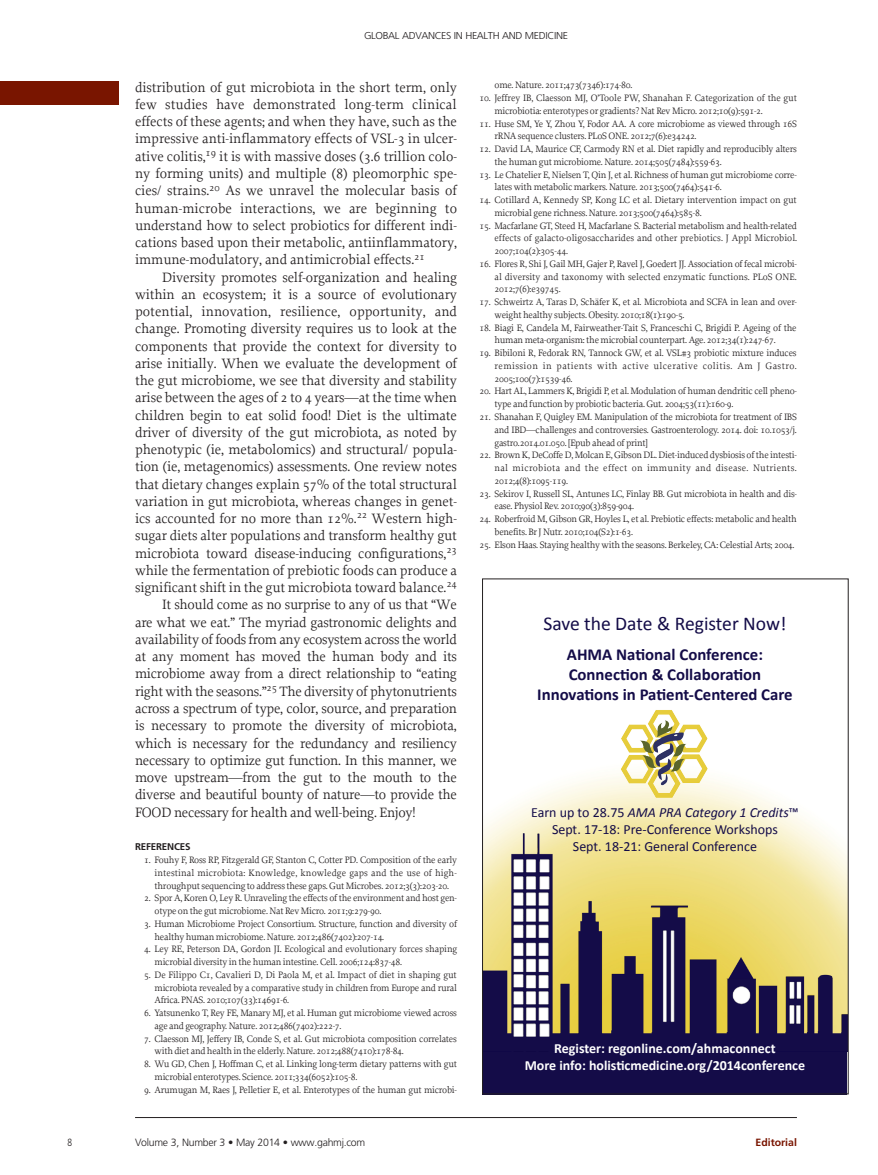
<style>
.page{position:relative;width:878px;height:1175px;background:#fff}
.page>*{position:absolute;margin:0;border:0;box-sizing:border-box;transform-origin:0 0}
.t1{font:19.5px "Calibri";color:#140c48}
.t2{font:700 16.8px/20.1px "Calibri";color:#140c48;text-align:center}
.Article_Text{font:14.25px/17.2px "Proforma";letter-spacing:-.01em;color:#231f20;text-align:justify}
.t3{font:13.95px/16.8px "Calibri";color:#140c48;text-align:center}
.t4{font:700 13.95px/16.8px "Calibri";color:#fff;text-align:center}
.t5{font:300 10.5px "Frutiger AACN";letter-spacing:-.025em;color:#231f20}
.Article_Footer_Tit{font:700 10.5px "Frutiger AACN";color:#791500}
.t6{font:300 10.5px "Frutiger AACN";letter-spacing:-.025em;color:#231f20;scale:.8 1}
.t7{font:300 10.05px "Frutiger AACN";letter-spacing:-.035em;color:#231f20;scale:1.05 1}
.Article_References{font:9.75px/12.8px "Proforma";letter-spacing:-.025em;color:#231f20}
.Article_References-2{font:700 9.75px "Frutiger AACN";letter-spacing:-.015em;color:#231f20}
.s1{font-style:italic}
</style>
<div class="page">
<hr style="left:135px;top:1117px;width:661px;height:1px;background:#231f20">
<div style="left:0;top:81px;width:118px;height:23px;background:#791500"></div>
<div style="left:482px;top:1047px;width:365px;height:47px;background:#140c48"></div>
<img style="left:484px;top:776px;width:362px;height:271px">
<img style="left:605px;top:710px;width:119px;height:89px">
<p class="t7" style="left:364px;top:30px;width:196px">GLOBAL ADVANCES IN HEALTH AND MEDICINE</p>
<p class="Article_Text" style="left:135px;top:78px;width:323px">distribution of gut microbiota in the short term, only few studies have demonstrated long-term clinical effects of these agents; and when they have, such as the impressive anti-inflammatory effects of VSL-3 in ulcer&shy;ative colitis,<sup>19</sup> it is with massive doses (3.6 trillion colo&shy;ny forming units) and multiple (8) pleomorphic spe&shy;cies/ strains.<sup>20</sup> As we unravel the molecular basis of human-microbe interactions, we are beginning to understand how to select probiotics for different indi&shy;cations based upon their metabolic, antiinflammatory, immune-modulatory, and antimicrobial effects.<sup>21</sup></p>
<p class="Article_Text" style="left:135px;top:268px;width:323px;text-indent:27px">Diversity promotes self-organization and healing within an ecosystem; it is a source of evolutionary potential, innovation, resilience, opportunity, and change. Promoting diversity requires us to look at the components that provide the context for diversity to arise initially. When we evaluate the development of the gut microbiome, we see that diversity and stability arise between the ages of 2 to 4 years—at the time when children begin to eat solid food! Diet is the ultimate driver of diversity of the gut microbiota, as noted by phenotypic (ie, metabolomics) and structural/ popula&shy;tion (ie, metagenomics) assessments. One review notes that dietary changes explain 57% of the total structural variation in gut microbiota, whereas changes in genet&shy;ics accounted for no more than 12%.<sup>22</sup> Western high&shy;sugar diets alter populations and transform healthy gut microbiota toward disease-inducing configurations,<sup>23 </sup>while the fermentation of prebiotic foods can produce a significant shift in the gut microbiota toward balance.<sup>24</sup></p>
<p class="Article_Text" style="left:135px;top:596px;width:323px;text-indent:27px">It should come as no surprise to any of us that “We are what we eat.” The myriad gastronomic delights and availability of foods from any ecosystem across the world at any moment has moved the human body and its microbiome away from a direct relationship to “eating right with the seasons.”<sup>25</sup> The diversity of phytonutrients across a spectrum of type, color, source, and preparation is necessary to promote the diversity of microbiota, which is necessary for the redundancy and resiliency necessary to optimize gut function. In this manner, we move upstream—from the gut to the mouth to the diverse and beautiful bounty of nature—to provide the FOOD necessary for health and well-being. Enjoy!</p>
<p class="Article_References-2" style="left:135px;top:841px;width:57px">REFERENCES</p>
<p class="Article_References" style="left:154px;top:853px;width:304px;text-align:justify;text-indent:-10px">1. Fouhy F, Ross RP, Fitzgerald GF, Stanton C, Cotter PD. Composition of the early intestinal microbiota: Knowledge, knowledge gaps and the use of high&shy;throughput sequencing to address these gaps. Gut Microbes. 2012;3(3):203-20.</p>
<p class="Article_References" style="left:154px;top:891px;width:304px;text-indent:-10px">2. Spor A, Koren O, Ley R. Unraveling the effects of the environment and host gen&shy;otype on the gut microbiome. Nat Rev Micro. 2011;9:279-90.</p>
<p class="Article_References" style="left:154px;top:917px;width:304px;text-indent:-10px">3. Human Microbiome Project Consortium. Structure, function and diversity of healthy human microbiome. Nature. 2012;486(7402):207-14.</p>
<p class="Article_References" style="left:154px;top:942px;width:304px;text-indent:-10px">4. Ley RE, Peterson DA, Gordon JI. Ecological and evolutionary forces shaping microbial diversity in the human intestine. Cell. 2006;124:837-48.</p>
<p class="Article_References" style="left:154px;top:968px;width:304px;text-align:justify;text-indent:-10px">5. De Filippo C1, Cavalieri D, Di Paola M, et al. Impact of diet in shaping gut microbiota revealed by a comparative study in children from Europe and rural Africa. PNAS. 2010;107(33):14691-6.</p>
<p class="Article_References" style="left:154px;top:1006px;width:304px;text-indent:-10px">6. Yatsunenko T, Rey FE, Manary MJ, et al. Human gut microbiome viewed across age and geography. Nature. 2012;486(7402):222-7.</p>
<p class="Article_References" style="left:154px;top:1031px;width:304px;text-indent:-10px">7. Claesson MJ, Jeffery IB, Conde S, et al. Gut microbiota composition correlates with diet and health in the elderly. Nature. 2012;488(7410):178-84.</p>
<p class="Article_References" style="left:154px;top:1057px;width:304px;text-indent:-10px">8. Wu GD, Chen J, Hoffman C, et al. Linking long-term dietary patterns with gut microbial enterotypes. Science. 2011;334(6052):105-8.</p>
<p class="Article_References" style="left:144px;top:1082px;width:314px">9. Arumugan M, Raes J, Pelletier E, et al. Enterotypes of the human gut microbi-</p>
<p class="t6" style="left:68px;top:1136px;width:7px">8</p>
<p class="t5" style="left:135px;top:1136px;width:232px">Volume 3, Number 3 • May 2014 • www.gahmj.com</p>
<p class="Article_References" style="left:494px;top:79px;width:139px">ome. Nature. 2011;473(7346):174-80.</p>
<p class="Article_References" style="left:494px;top:91px;width:304px;text-indent:-15px">10. Jeffrey IB, Claesson MJ, O’Toole PW, Shanahan F. Categorization of the gut microbiotia: enterotypes or gradients? Nat Rev Micro. 2012;10(9):591-2.</p>
<p class="Article_References" style="left:494px;top:117px;width:304px;text-indent:-15px">11. Huse SM, Ye Y, Zhou Y, Fodor AA. A core microbiome as viewed through 16S rRNA sequence clusters. PLoS ONE. 2012;7(6):e34242.</p>
<p class="Article_References" style="left:494px;top:142px;width:304px;text-indent:-15px">12. David LA, Maurice CF, Carmody RN et al. Diet rapidly and reproducibly alters the human gut microbiome. Nature. 2014;505(7484):559-63.</p>
<p class="Article_References" style="left:494px;top:168px;width:304px;text-indent:-15px">13. Le Chatelier E, Nielsen T, Qin J, et al. Richness of human gut microbiome corre&shy;lates with metabolic markers. Nature. 2013;500(7464):541-6.</p>
<p class="Article_References" style="left:494px;top:193px;width:304px;text-indent:-15px">14. Cotillard A, Kennedy SP, Kong LC et al. Dietary intervention impact on gut microbial gene richness. Nature. 2013;500(7464):585-8.</p>
<p class="Article_References" style="left:494px;top:219px;width:304px;text-align:justify;text-indent:-15px">15. Macfarlane GT, Steed H, Macfarlane S. Bacterial metabolism and health-related effects of galacto-oligosaccharides and other prebiotics. J Appl Microbiol.<br>2007;104(2):305-44.</p>
<p class="Article_References" style="left:494px;top:257px;width:304px;text-align:justify;text-indent:-15px">16. Flores R, Shi J, Gail MH, Gajer P, Ravel J, Goedert JJ. Association of fecal microbi&shy;al diversity and taxonomy with selected enzymatic functions. PLoS ONE.<br>2012;7(6):e39745.</p>
<p class="Article_References" style="left:494px;top:295px;width:304px;text-indent:-15px">17. Schweirtz A, Taras D, Schäfer K, et al. Microbiota and SCFA in lean and over&shy;weight healthy subjects. Obesity. 2010;18(1):190-5.</p>
<p class="Article_References" style="left:494px;top:321px;width:303px;text-indent:-15px">18. Biagi E, Candela M, Fairweather-Tait S, Franceschi C, Brigidi P. Ageing of the human meta-organism: the microbial counterpart. Age. 2012;34(1):247-67.</p>
<p class="Article_References" style="left:494px;top:346px;width:304px;text-align:justify;text-indent:-15px">19. Bibiloni R, Fedorak RN, Tannock GW, et al. VSL#3 probiotic mixture induces remission in patients with active ulcerative colitis. Am J Gastro.<br>2005;100(7):1539-46.</p>
<p class="Article_References" style="left:494px;top:385px;width:304px;text-indent:-15px">20. Hart AL, Lammers K, Brigidi P, et al. Modulation of human dendritic cell pheno&shy;type and function by probiotic bacteria. Gut. 2004;53(11):160-9.</p>
<p class="Article_References" style="left:494px;top:410px;width:304px;text-align:justify;text-indent:-15px">21. Shanahan F, Quigley EM. Manipulation of the microbiota for treatment of IBS and IBD—challenges and controversies. Gastroenterology. 2014. doi: 10.1053/j. gastro.2014.01.050. [Epub ahead of print]</p>
<p class="Article_References" style="left:494px;top:448px;width:304px;text-align:justify;text-indent:-15px">22. Brown K, DeCoffe D, Molcan E, Gibson DL. Diet-induced dysbiosis of the intesti&shy;nal microbiota and the effect on immunity and disease. Nutrients.<br>2012;4(8):1095-119.</p>
<p class="Article_References" style="left:494px;top:487px;width:304px;text-indent:-15px">23. Sekirov I, Russell SL, Antunes LC, Finlay BB. Gut microbiota in health and dis&shy;ease. Physiol Rev. 2010;90(3):859-904.</p>
<p class="Article_References" style="left:494px;top:512px;width:304px;text-indent:-15px">24. Roberfroid M, Gibson GR, Hoyles L, et al. Prebiotic effects: metabolic and health benefits. Br J Nutr. 2010;104(S2):1-63.</p>
<p class="Article_References" style="left:479px;top:538px;width:316px">25. Elson Haas. Staying healthy with the seasons. Berkeley, CA: Celestial Arts; 2004.</p>
<p class="t1" style="left:543px;top:611px;width:244px">Save the Date &amp; Register Now!</p>
<p class="t2" style="left:537px;top:644px;width:257px">AHMA National Conference:<br>Connection &amp; Collaboration<br>Innovations in Patient-Centered Care</p>
<p class="t3" style="left:531px;top:804px;width:269px">Earn up to 28.75 <span class="s1">AMA PRA Category 1 Credits</span>™<br>Sept. 17-18: Pre-Conference Workshops<br>Sept. 18-21: General Conference</p>
<p class="t4" style="left:524px;top:1040px;width:282px">Register: regonline.com/ahmaconnect<br>More info: holisticmedicine.org/2014conference</p>
<p class="Article_Footer_Tit" style="left:755px;top:1136px;width:43px">Editorial</p>
</div>
